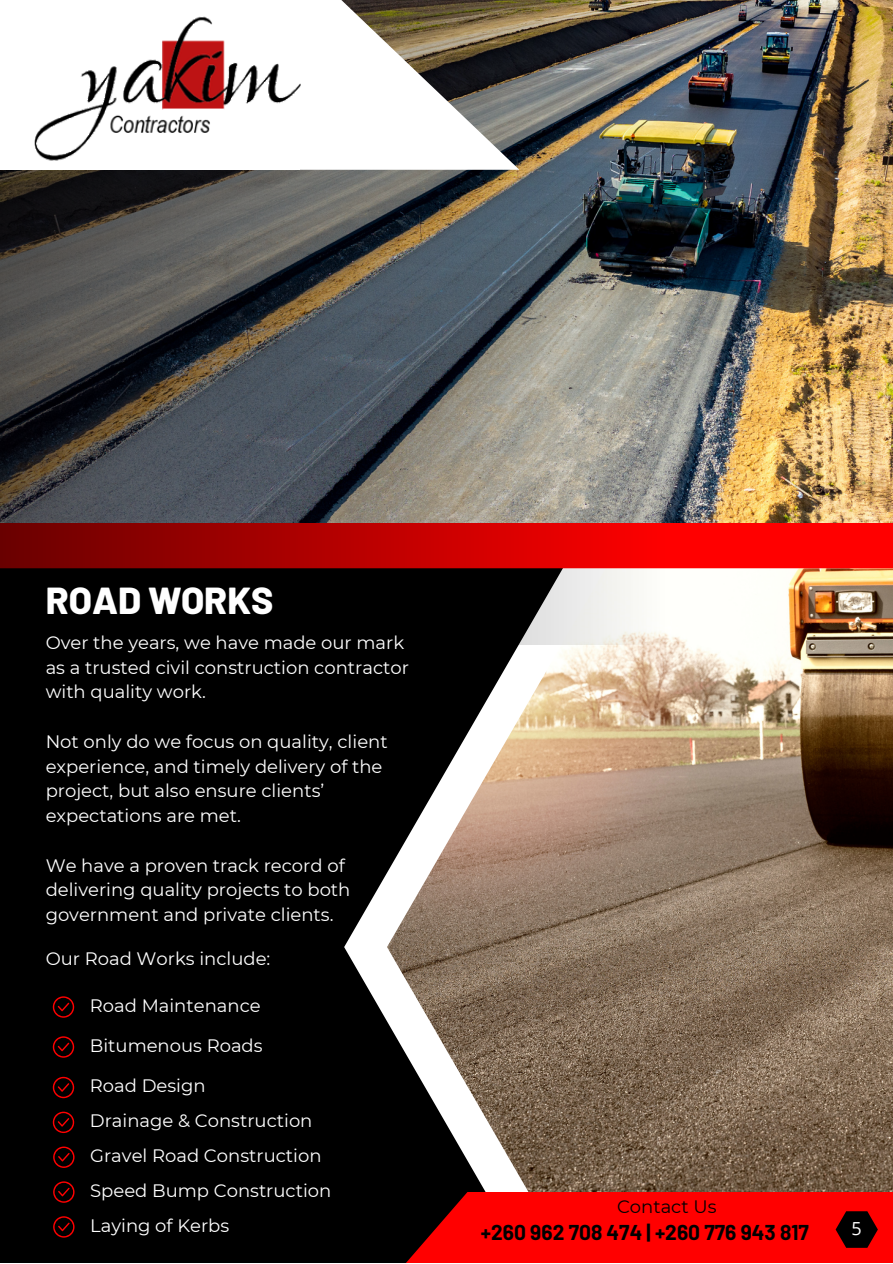
<style>
.page{position:relative;width:893px;height:1264px;background:#fff}
.page>*{position:absolute;margin:0;border:0;box-sizing:border-box;transform-origin:0 0}
.t1{font:800 37.5px "Barlow";color:#fff}
.t2{font:700 21px "Barlow";color:#000}
.t3{font:18px/24.8px "Montserrat";color:#fff}
.t4{font:18px "Montserrat";color:#000}
.t5{font:18px "Open Sans";color:#fff}
</style>
<div class="page">
<div style="left:0;top:0;width:892px;height:1262px;background:#000"></div>
<svg style="left:344px;top:873px;width:43px;height:148px"></svg>
<img style="left:387px;top:568px;width:505px;height:623px">
<img style="left:664px;top:0;width:228px;height:523px">
<div style="left:664px;top:523px;width:228px;height:45px;background:#f00"></div>
<img style="left:0;top:0;width:664px;height:644px">
<svg style="left:53px;top:996px;width:21px;height:21px"></svg>
<svg style="left:53px;top:1036px;width:21px;height:21px"></svg>
<svg style="left:53px;top:1076px;width:21px;height:22px"></svg>
<svg style="left:53px;top:1111px;width:21px;height:21px"></svg>
<div style="left:0;top:0;width:299px;height:169px;background:#fff"></div>
<svg style="left:299px;top:0;width:220px;height:170px"></svg>
<img style="left:34px;top:15px;width:266px;height:148px">
<svg style="left:53px;top:1146px;width:21px;height:21px"></svg>
<svg style="left:53px;top:1181px;width:21px;height:21px"></svg>
<svg style="left:53px;top:1216px;width:21px;height:21px"></svg>
<svg style="left:407px;top:1191px;width:485px;height:71px;fill:#f00"></svg>
<svg style="left:835px;top:1211px;width:42px;height:36px"></svg>
<h1 class="t1" style="left:46px;top:577px;width:229px">ROAD WORKS</h1>
<p class="t3" style="left:46px;top:630px;width:365px">Over the years, we have made our mark as a trusted civil construction contractor with quality work.</p>
<p class="t3" style="left:46px;top:729px;width:343px">Not only do we focus on quality, client experience, and timely delivery of the project, but also ensure clients’ expectations are met.</p>
<p class="t3" style="left:46px;top:852px;width:306px">We have a proven track record of delivering quality projects to both government and private clients.</p>
<p class="t3" style="left:46px;top:946px;width:226px">Our Road Works include:</p>
<p class="t3" style="left:90px;top:993px;width:172px">Road Maintenance</p>
<p class="t3" style="left:90px;top:1032px;width:174px">Bitumenous Roads</p>
<p class="t3" style="left:90px;top:1068px;width:233px;line-height:34.8px">Road Design<br>Drainage &amp; Construction<br>Gravel Road Construction</p>
<p class="t3" style="left:90px;top:1172px;width:243px;line-height:34.8px">Speed Bump Construction<br>Laying of Kerbs</p>
<p class="t4" style="left:617px;top:1195px;width:101px">Contact Us</p>
<p class="t2" style="left:481px;top:1218px;width:329px">+260 962 708 474 | +260 776 943 817</p>
<p class="t5" style="left:851px;top:1215px;width:12px">5</p>
</div>
